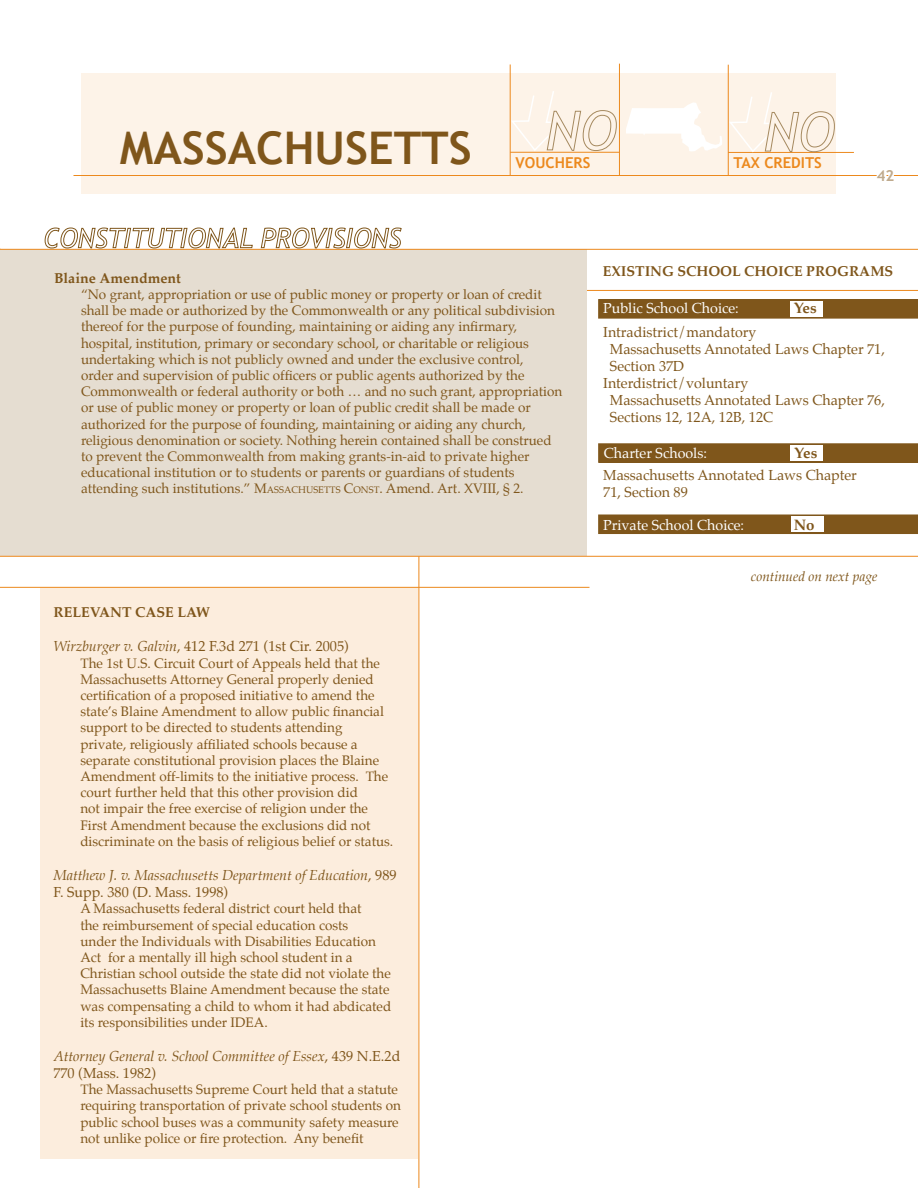
<style>
.page{position:relative;width:918px;height:1188px;background:#fff}
.page>*{position:absolute;margin:0;border:0;box-sizing:border-box;transform-origin:0 0}
.t1{font:700 45px "Trebuchet MS";color:#7f561b}
.t2{font:700 15px "Trebuchet MS";color:#ec891d}
.t3{font:700 15px "Palatino";color:#7f561b}
.t4{font:700 15px "Trebuchet MS";color:#bfaa8d}
.t5{font:14.25px/17.1px "Palatino";color:#7f561b}
.t6{font:italic 14.25px/17.1px "Palatino";color:#7f561b}
.t7{font:700 14.25px "Palatino";color:#7f561b}
.t8{font:14.25px "Palatino";color:#fff}
.t9{font:13.5px/16.2px "Palatino";color:#7f561b}
.t10{font:italic 13.5px "Palatino";color:#7f561b}
.s1{font-size:9.45px}
.s2{font-style:italic}
.s3{font-style:normal}
</style>
<div class="page">
<div style="left:598px;top:299px;width:320px;height:20px;background:#7f561b"></div>
<div style="left:598px;top:514px;width:320px;height:20px;background:#7f561b"></div>
<div style="left:598px;top:443px;width:320px;height:20px;background:#7f561b"></div>
<div style="left:791px;top:445px;width:32px;height:16px;background:#fff"></div>
<div style="left:791px;top:516px;width:33px;height:16px;background:#fff"></div>
<div style="left:790px;top:301px;width:33px;height:16px;background:#fff"></div>
<hr style="left:579px;top:290px;width:339px;height:1px;background:#ec891d">
<div style="left:40px;top:588px;width:378px;height:571px;background:#fceddd"></div>
<div style="left:0;top:250px;width:586px;height:306px;background:#e5ddd1"></div>
<div style="left:81px;top:73px;width:755px;height:120px;background:#fdf3e8"></div>
<hr style="left:74px;top:175px;width:844px;height:1px;background:#ec891d">
<hr style="left:510px;top:64px;width:1px;height:111px;background:#ec891d">
<hr style="left:619px;top:64px;width:1px;height:112px;background:#ec891d">
<hr style="left:510px;top:152px;width:109px;height:1px;background:#ec891d">
<hr style="left:0;top:249px;width:918px;height:1px;background:#ec891d">
<hr style="left:0;top:556px;width:918px;height:1px;background:#ec891d">
<hr style="left:419px;top:556px;width:1px;height:632px;background:#ec891d">
<hr style="left:0;top:587px;width:590px;height:1px;background:#ec891d">
<svg style="left:45px;top:228px;width:208px;height:20px"></svg>
<svg style="left:261px;top:228px;width:141px;height:20px"></svg>
<hr style="left:728px;top:65px;width:1px;height:111px;background:#ec891d">
<hr style="left:728px;top:152px;width:126px;height:1px;background:#ec891d">
<svg style="left:509px;top:89px;width:108px;height:63px"></svg>
<svg style="left:876px;top:175px;width:18px;height:1px"></svg>
<svg style="left:626px;top:91px;width:209px;height:63px"></svg>
<h1 class="t1" style="left:120px;top:120px;width:350px">MASSACHUSETTS</h1>
<p class="t2" style="left:516px;top:153px;width:75px">VOUCHERS</p>
<p class="t2" style="left:734px;top:153px;width:89px">TAX CREDITS</p>
<p class="t4" style="left:877px;top:166px;width:10px">42</p>
<p class="t7" style="left:54px;top:269px;width:129px">Blaine Amendment</p>
<p class="t9" style="left:81px;top:287px;width:483px">“No grant, appropriation or use of public money or property or loan of credit shall be made or authorized by the Commonwealth or any political subdivision thereof for the purpose of founding, maintaining or aiding any infirmary, hospital, institution, primary or secondary school, or charitable or religious undertaking which is not publicly owned and under the exclusive control,<br>order and supervision of public officers or public agents authorized by the Commonwealth or federal authority or both … and no such grant, appropriation or use of public money or property or loan of public credit shall be made or authorized for the purpose of founding, maintaining or aiding any church, religious denomination or society. Nothing herein contained shall be construed to prevent the Commonwealth from making grants-in-aid to private higher educational institution or to students or parents or guardians of students attending such institutions.” M<span class="s1">assach</span></p>
<p class="t9" style="left:306px;top:482px;width:219px"><span class="s1">usetts</span> C<span class="s1">onst</span>. Amend. Art. XVIII, § 2.</p>
<p class="t7" style="left:53px;top:604px;width:158px">RELEVANT CASE LAW</p>
<p class="t5" style="left:53px;top:639px;width:297px"><span class="s2">Wirzburger v. Galvin</span>, 412 F.3d 271 (1st Cir. 2005)</p>
<p class="t9" style="left:80px;top:656px;width:314px">The 1st U.S. Circuit Court of Appeals held that the Massachusetts Attorney General properly denied certification of a proposed initiative to amend the state’s Blaine Amendment to allow public financial support to be directed to students attending<br>private, religiously affiliated schools because a separate constitutional provision places the Blaine Amendment off-limits to the initiative process. The court further held that this other provision did<br>not impair the free exercise of religion under the First Amendment because the exclusions did not discriminate on the basis of religious belief or status.</p>
<p class="t6" style="left:53px;top:868px;width:345px">Matthew J. v. Massachusetts Department of Education<span class="s3">, 989<br>F. Supp. 380 (D. Mass. 1998)</span></p>
<p class="t9" style="left:80px;top:902px;width:312px">A Massachusetts federal district court held that<br>the reimbursement of special education costs<br>under the Individuals with Disabilities Education Act for a mentally ill high school student in a Christian school outside the state did not violate the Massachusetts Blaine Amendment because the state was compensating a child to whom it had abdicated its responsibilities under IDEA.</p>
<p class="t6" style="left:53px;top:1049px;width:348px">Attorney General v. School Committee of Essex<span class="s3">, 439 N.E.2d<br>770 (Mass. 1982)</span></p>
<p class="t9" style="left:80px;top:1083px;width:322px">The Massachusetts Supreme Court held that a statute requiring transportation of private school students on public school buses was a community safety measure not unlike police or fire protection. Any benefit</p>
<p class="t7" style="left:603px;top:262px;width:292px">EXISTING SCHOOL CHOICE PROGRAMS</p>
<p class="t8" style="left:603px;top:299px;width:137px">Public School Choice:</p>
<p class="t3" style="left:794px;top:299px;width:25px">Yes</p>
<p class="t5" style="left:603px;top:325px;width:155px">Intradistrict/mandatory</p>
<p class="t5" style="left:610px;top:342px;width:277px">Massachusetts Annotated Laws Chapter 71,</p>
<p class="t5" style="left:610px;top:359px;width:76px">Section 37D</p>
<p class="t5" style="left:603px;top:376px;width:147px">Interdistrict/voluntary</p>
<p class="t5" style="left:610px;top:393px;width:277px">Massachusetts Annotated Laws Chapter 76,</p>
<p class="t5" style="left:610px;top:410px;width:165px">Sections 12, 12A, 12B, 12C</p>
<p class="t8" style="left:604px;top:444px;width:105px">Charter Schools:</p>
<p class="t3" style="left:794px;top:444px;width:25px">Yes</p>
<p class="t5" style="left:603px;top:468px;width:255px">Massachusetts Annotated Laws Chapter<br>71, Section 89</p>
<p class="t8" style="left:603px;top:516px;width:143px">Private School Choice:</p>
<p class="t3" style="left:794px;top:516px;width:22px">No</p>
<p class="t10" style="left:751px;top:569px;width:128px">continued on next page</p>
</div>
